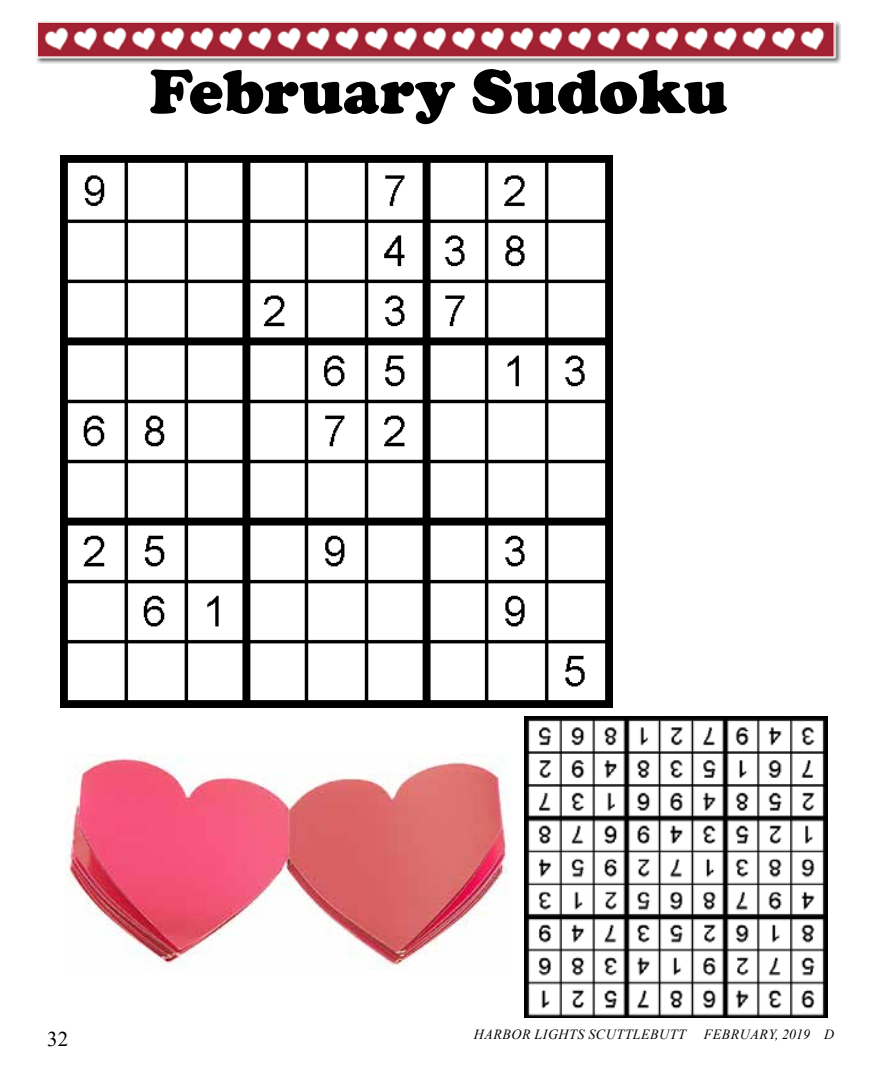
<style>
.page{position:relative;width:882px;height:1071px;background:#fff}
.page>*{position:absolute;margin:0;border:0;box-sizing:border-box;transform-origin:0 0}
.t1{font:900 64.75px "Cooper";color:#000}
.t2{font:21px "Times New Roman";color:#000}
.t3{font:italic 14px "Times New Roman";letter-spacing:.035em;color:#000}
.t4{font:12.78px "Times New Roman";color:#000}
</style>
<div class="page">
<img style="left:36px;top:21px;width:805px;height:43px">
<img style="left:60px;top:155px;width:553px;height:553px">
<img style="left:525px;top:716px;width:303px;height:302px">
<img style="left:66px;top:755px;width:443px;height:212px">
<h1 class="t1" style="left:149px;top:54px;width:580px">February Sudoku</h1>
<h2 class="t2" style="left:47px;top:1024px;width:22px">32</h2>
<p class="t3" style="left:474px;top:1024px;width:214px">HARBOR LIGHTS SCUTTLEBUTT</p>
<p class="t3" style="left:704px;top:1024px;width:132px">FEBRUARY, 2019 D</p>
<p class="t4" style="left:828px;top:1051px;width:113px;rotate:-180deg">Difficulty level: hard.</p>
</div>
